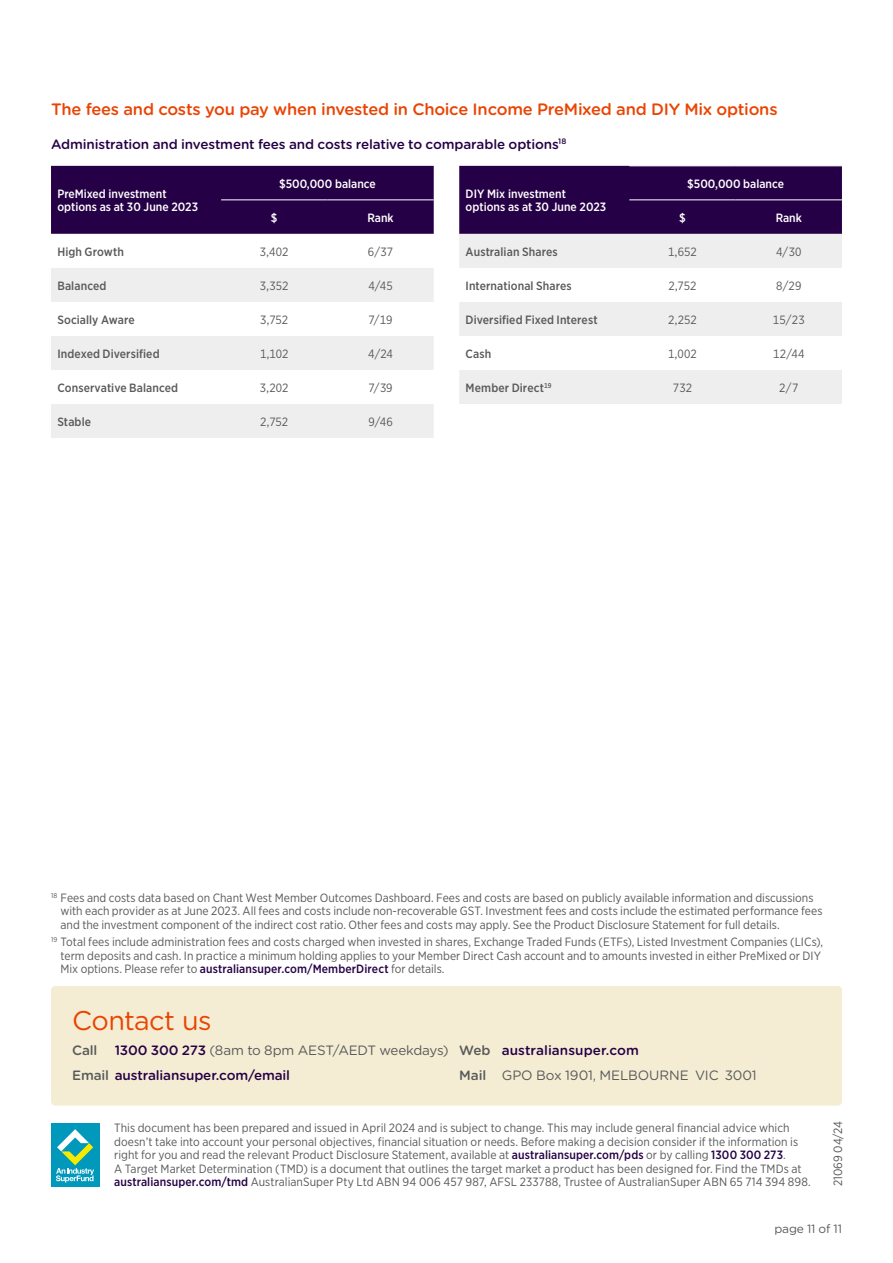
<style>
.page{position:relative;width:893px;height:1263px;background:#fff}
.page>*{position:absolute;margin:0;border:0;box-sizing:border-box;transform-origin:0 0}
.t1{font:27px "Gotham Rounded";letter-spacing:-.025em;color:#ea4403}
.t2{font:500 16.5px "Gotham Rounded";letter-spacing:-.015em;color:#ea4403}
.t3{font:500 13.5px/24.8px "Gotham Rounded";letter-spacing:-.01em;color:#260046}
.t4{font:13.5px "Gotham Rounded";letter-spacing:-.005em;color:#58595b}
.t5{font:500 13.5px "Gotham Rounded";color:#58595b}
.t6{font:12px/13.5px "Gotham Narrow";color:#58595b}
.t7{font:500 12px "Gotham Narrow";letter-spacing:.01em;color:#58595b}
.t8{font:500 12px/12.8px "Gotham Narrow";color:#fff}
.t9{font:12px "Gotham Rounded";letter-spacing:-.005em;color:#58595b}
.s1{font-weight:500;color:#260046}
.s2{font-weight:400;color:#58595b}
.s3{color:#58595b}
.s4{font-weight:500}
.s5{color:#585858}
</style>
<div class="page">
<div style="left:51px;top:986px;width:791px;height:120px;background:#f4edd3;border-radius:4px"></div>
<div style="left:51px;top:1123px;width:48px;height:63px;background:#0098bb"></div>
<svg style="left:56px;top:1129px;width:38px;height:53px"></svg>
<div style="left:51px;top:166px;width:383px;height:68px;background:#260046"></div>
<svg style="left:51px;top:268px;width:383px;height:170px;fill:#eee"></svg>
<hr style="left:221px;top:200px;width:106px;height:1px;background:#fff">
<hr style="left:327px;top:200px;width:107px;height:1px;background:#fff">
<div style="left:459px;top:166px;width:383px;height:68px;background:#260046"></div>
<svg style="left:459px;top:234px;width:383px;height:170px;fill:#eee"></svg>
<hr style="left:629px;top:166px;width:107px;height:1px;background:#fff">
<hr style="left:736px;top:166px;width:106px;height:1px;background:#fff">
<hr style="left:629px;top:200px;width:107px;height:1px;background:#fff">
<hr style="left:736px;top:200px;width:106px;height:1px;background:#fff">
<h2 class="t2" style="left:51px;top:98px;width:728px">The fees and costs you pay when invested in Choice Income PreMixed and DIY Mix options</h2>
<p class="t3" style="left:51px;top:131px;width:517px">Administration and investment fees and costs relative to comparable options<sup>18</sup></p>
<p class="t8" style="left:57px;top:188px;width:142px">PreMixed investment options as at 30 June 2023</p>
<p class="t8" style="left:279px;top:177px;width:98px">$500,000 balance</p>
<p class="t8" style="left:271px;top:211px;width:8px">$</p>
<p class="t8" style="left:367px;top:211px;width:28px">Rank</p>
<p class="t8" style="left:466px;top:188px;width:142px">DIY Mix investment options as at 30 June 2023</p>
<p class="t8" style="left:687px;top:177px;width:98px">$500,000 balance</p>
<p class="t8" style="left:679px;top:211px;width:8px">$</p>
<p class="t8" style="left:776px;top:211px;width:28px">Rank</p>
<p class="t7" style="left:57px;top:244px;width:68px">High Growth</p>
<p class="t6" style="left:260px;top:244px;width:30px">3,402</p>
<p class="t6" style="left:368px;top:244px;width:27px">6/37</p>
<p class="t7" style="left:57px;top:278px;width:51px">Balanced</p>
<p class="t6" style="left:260px;top:278px;width:30px">3,352</p>
<p class="t6" style="left:368px;top:278px;width:26px">4/45</p>
<p class="t7" style="left:57px;top:312px;width:79px">Socially Aware</p>
<p class="t6" style="left:260px;top:312px;width:30px">3,752</p>
<p class="t6" style="left:368px;top:312px;width:26px">7/19</p>
<p class="t7" style="left:57px;top:346px;width:104px">Indexed Diversified</p>
<p class="t6" style="left:260px;top:347px;width:30px">1,102</p>
<p class="t6" style="left:368px;top:347px;width:26px">4/24</p>
<p class="t7" style="left:57px;top:380px;width:122px">Conservative Balanced</p>
<p class="t6" style="left:260px;top:381px;width:30px">3,202</p>
<p class="t6" style="left:368px;top:381px;width:26px">7/39</p>
<p class="t7" style="left:57px;top:414px;width:35px">Stable</p>
<p class="t6" style="left:260px;top:415px;width:30px">2,752</p>
<p class="t6" style="left:368px;top:415px;width:26px">9/46</p>
<p class="t7" style="left:466px;top:244px;width:94px">Australian Shares</p>
<p class="t6" style="left:668px;top:244px;width:30px">1,652</p>
<p class="t6" style="left:776px;top:244px;width:27px">4/30</p>
<p class="t7" style="left:466px;top:278px;width:108px">International Shares</p>
<p class="t6" style="left:668px;top:278px;width:30px">2,752</p>
<p class="t6" style="left:776px;top:278px;width:27px">8/29</p>
<p class="t7" style="left:466px;top:312px;width:133px">Diversified Fixed Interest</p>
<p class="t6" style="left:668px;top:312px;width:30px">2,252</p>
<p class="t6" style="left:773px;top:312px;width:33px">15/23</p>
<p class="t7" style="left:466px;top:346px;width:27px">Cash</p>
<p class="t6" style="left:668px;top:347px;width:30px">1,002</p>
<p class="t6" style="left:773px;top:347px;width:33px">12/44</p>
<p class="t7" style="left:466px;top:380px;width:87px">Member Direct<sup>19</sup></p>
<p class="t6" style="left:673px;top:381px;width:21px">732</p>
<p class="t6" style="left:779px;top:381px;width:21px">2/7</p>
<p class="t6" style="left:61px;top:890px;width:763px;text-indent:-10px"><sup>18</sup> Fees and costs data based on Chant West Member Outcomes Dashboard. Fees and costs are based on publicly available information and discussions with each provider as at June 2023. All fees and costs include non-recoverable GST. Investment fees and costs include the estimated performance fees and the investment component of the indirect cost ratio. Other fees and costs may apply. See the Product Disclosure Statement for full details.</p>
<p class="t6" style="left:61px;top:935px;width:764px;text-indent:-10px"><sup>19</sup> Total fees include administration fees and costs charged when invested in shares, Exchange Traded Funds (ETFs), Listed Investment Companies (LICs), term deposits and cash. In practice a minimum holding applies to your Member Direct Cash account and to amounts invested in either PreMixed or DIY<br>Mix options. Please refer to <span class="s1">australiansuper.com/MemberDirect</span> for details.</p>
<h1 class="t1" style="left:72px;top:1002px;width:141px">Contact us</h1>
<p class="t5" style="left:72px;top:1040px;width:27px">Call</p>
<p class="t3" style="left:72px;top:1037px;width:568px;text-indent:43px">1300 300 273 <span class="s2">(8am to 8pm AEST/AEDT weekdays)</span> <span class="s3">Web</span> australiansuper.com<br><span class="s3">Email</span> australiansuper.com/email</p>
<p class="t4" style="left:459px;top:1065px;width:299px"><span class="s4">Mail</span> GPO Box 1901, MELBOURNE VIC 3001</p>
<p class="t6" style="left:114px;top:1121px;width:698px">This document has been prepared and issued in April 2024 and is subject to change. This may include general financial advice which doesn’t take into account your personal objectives, financial situation or needs. Before making a decision consider if the information is right for you and read the relevant Product Disclosure Statement, available at <span class="s1">australiansuper.com/pds</span> or by calling <span class="s1">1300 300 273</span>.<br>A Target Market Determination (TMD) is a document that outlines the target market a product has been designed for. Find the TMDs at <span class="s1">australiansuper.com/tmd</span> AustralianSuper Pty Ltd ABN 94 006 457 987, AFSL 233788, Trustee of AustralianSuper ABN 65 714 394 898.</p>
<p class="t6" style="left:831px;top:1186px;width:67px;rotate:-90deg">21069 <span class="s5">04/24</span></p>
<p class="t9" style="left:774px;top:1221px;width:69px">page 11 of 11</p>
</div>
